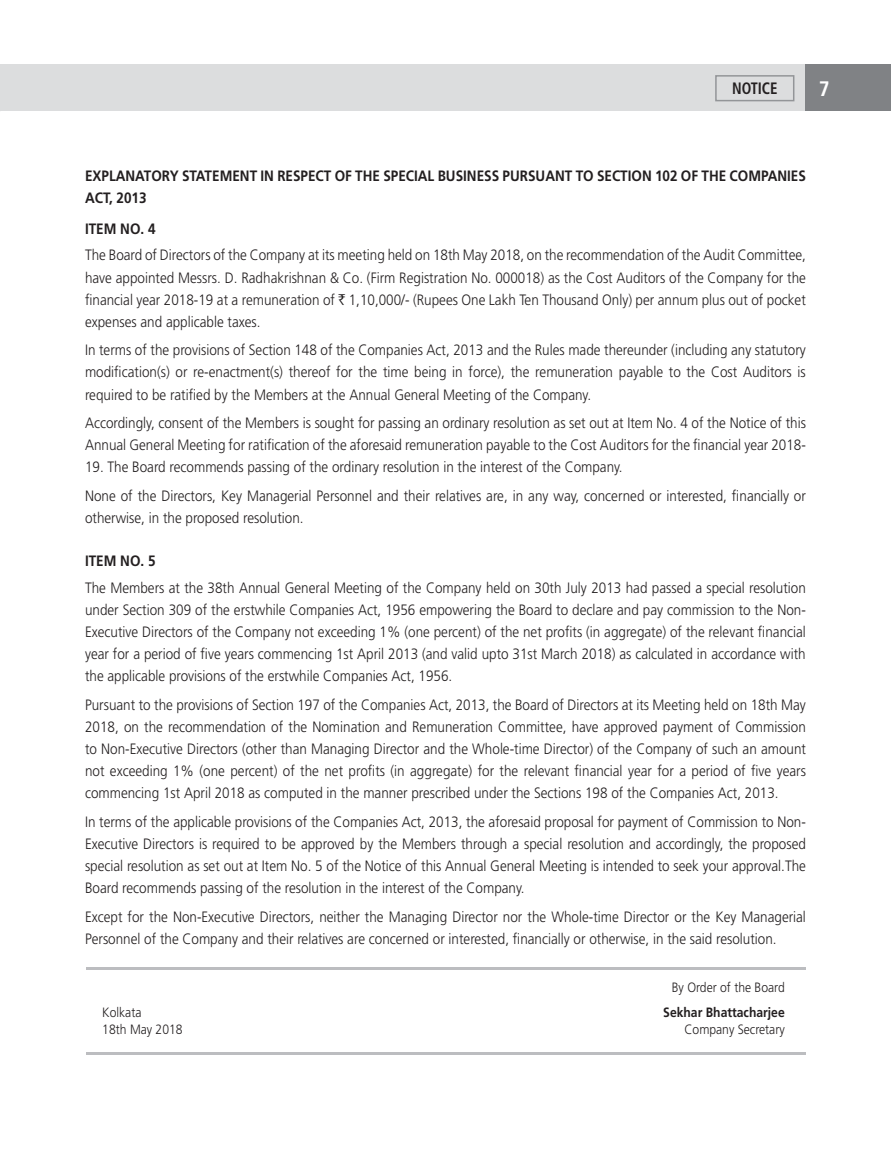
<style>
.page{position:relative;width:891px;height:1161px;background:#fff}
.page>*{position:absolute;margin:0;border:0;box-sizing:border-box;transform-origin:0 0}
.t1{font:700 condensed 21px "Frutiger";color:#fff}
.t2{font:700 condensed 16.5px "Frutiger";color:#231f20;scale:.9 1}
.t3{font:300 15px/22.2px "Frutiger";color:#231f20;text-align:justify;scale:.9 1}
.t4{font:700 15px/22.2px "Frutiger";color:#231f20;scale:.9 1}
.t5{font:300 13.5px "Frutiger";color:#231f20;scale:.9 1}
.t6{font:700 13.5px "Frutiger";color:#231f20;scale:.9 1}
.s1{font-family:"Rupee Foradian";font-weight:400}
</style>
<div class="page">
<div style="left:0;top:64px;width:891px;height:47px;background:#dcddde"></div>
<div style="left:806px;top:64px;width:85px;height:47px;background:#808285"></div>
<div style="left:715px;top:75px;width:79px;height:26px;border:2px solid #939598"></div>
<hr style="left:87px;top:967px;width:719px;height:2px;background:#bcbdc0">
<hr style="left:87px;top:1052px;width:719px;height:2px;background:#bcbdc0">
<p class="t2" style="left:732px;top:78px;width:52px">NOTICE</p>
<h1 class="t1" style="left:819px;top:76px;width:12px">7</h1>
<p class="t4" style="left:85px;top:165px;width:802px">EXPLANATORY STATEMENT IN RESPECT OF THE SPECIAL BUSINESS PURSUANT TO SECTION 102 OF THE COMPANIES<br>ACT, 2013</p>
<p class="t4" style="left:85px;top:218px;width:80px">ITEM NO. 4</p>
<p class="t3" style="left:85px;top:244px;width:803px">The Board of Directors of the Company at its meeting held on 18th May 2018, on the recommendation of the Audit Committee, have appointed Messrs. D. Radhakrishnan &amp; Co. (Firm Registration No. 000018) as the Cost Auditors of the Company for the financial year 2018-19 at a remuneration of <span class="s1">`</span> 1,10,000/- (Rupees One Lakh Ten Thousand Only) per annum plus out of pocket expenses and applicable taxes.</p>
<p class="t3" style="left:85px;top:339px;width:803px">In terms of the provisions of Section 148 of the Companies Act, 2013 and the Rules made thereunder (including any statutory modification(s) or re-enactment(s) thereof for the time being in force), the remuneration payable to the Cost Auditors is required to be ratified by the Members at the Annual General Meeting of the Company.</p>
<p class="t3" style="left:85px;top:412px;width:803px">Accordingly, consent of the Members is sought for passing an ordinary resolution as set out at Item No. 4 of the Notice of this<br>Annual General Meeting for ratification of the aforesaid remuneration payable to the Cost Auditors for the financial year 2018-</p>
<p class="t3" style="left:85px;top:453px;width:803px;line-height:28.5px">19. The Board recommends passing of the ordinary resolution in the interest of the Company.<br>None of the Directors, Key Managerial Personnel and their relatives are, in any way, concerned or interested, financially or</p>
<p class="t3" style="left:85px;top:507px;width:244px">otherwise, in the proposed resolution.</p>
<p class="t4" style="left:85px;top:550px;width:80px">ITEM NO. 5</p>
<p class="t3" style="left:85px;top:577px;width:803px">The Members at the 38th Annual General Meeting of the Company held on 30th July 2013 had passed a special resolution under Section 309 of the erstwhile Companies Act, 1956 empowering the Board to declare and pay commission to the Non-Executive Directors of the Company not exceeding 1% (one percent) of the net profits (in aggregate) of the relevant financial year for a period of five years commencing 1st April 2013 (and valid upto 31st March 2018) as calculated in accordance with the applicable provisions of the erstwhile Companies Act, 1956.</p>
<p class="t3" style="left:85px;top:694px;width:803px">Pursuant to the provisions of Section 197 of the Companies Act, 2013, the Board of Directors at its Meeting held on 18th May 2018, on the recommendation of the Nomination and Remuneration Committee, have approved payment of Commission to Non-Executive Directors (other than Managing Director and the Whole-time Director) of the Company of such an amount not exceeding 1% (one percent) of the net profits (in aggregate) for the relevant financial year for a period of five years commencing 1st April 2018 as computed in the manner prescribed under the Sections 198 of the Companies Act, 2013.</p>
<p class="t3" style="left:85px;top:811px;width:803px">In terms of the applicable provisions of the Companies Act, 2013, the aforesaid proposal for payment of Commission to Non-Executive Directors is required to be approved by the Members through a special resolution and accordingly, the proposed special resolution as set out at Item No. 5 of the Notice of this Annual General Meeting is intended to seek your approval.The Board recommends passing of the resolution in the interest of the Company.</p>
<p class="t3" style="left:85px;top:906px;width:803px">Except for the Non-Executive Directors, neither the Managing Director nor the Whole-time Director or the Key Managerial<br>Personnel of the Company and their relatives are concerned or interested, financially or otherwise, in the said resolution.</p>
<p class="t5" style="left:672px;top:980px;width:127px">By Order of the Board</p>
<p class="t5" style="left:102px;top:1005px;width:45px">Kolkata</p>
<p class="t6" style="left:663px;top:1005px;width:137px">Sekhar Bhattacharjee</p>
<p class="t5" style="left:102px;top:1021px;width:91px">18th May 2018</p>
<p class="t5" style="left:684px;top:1021px;width:113px">Company Secretary</p>
</div>
